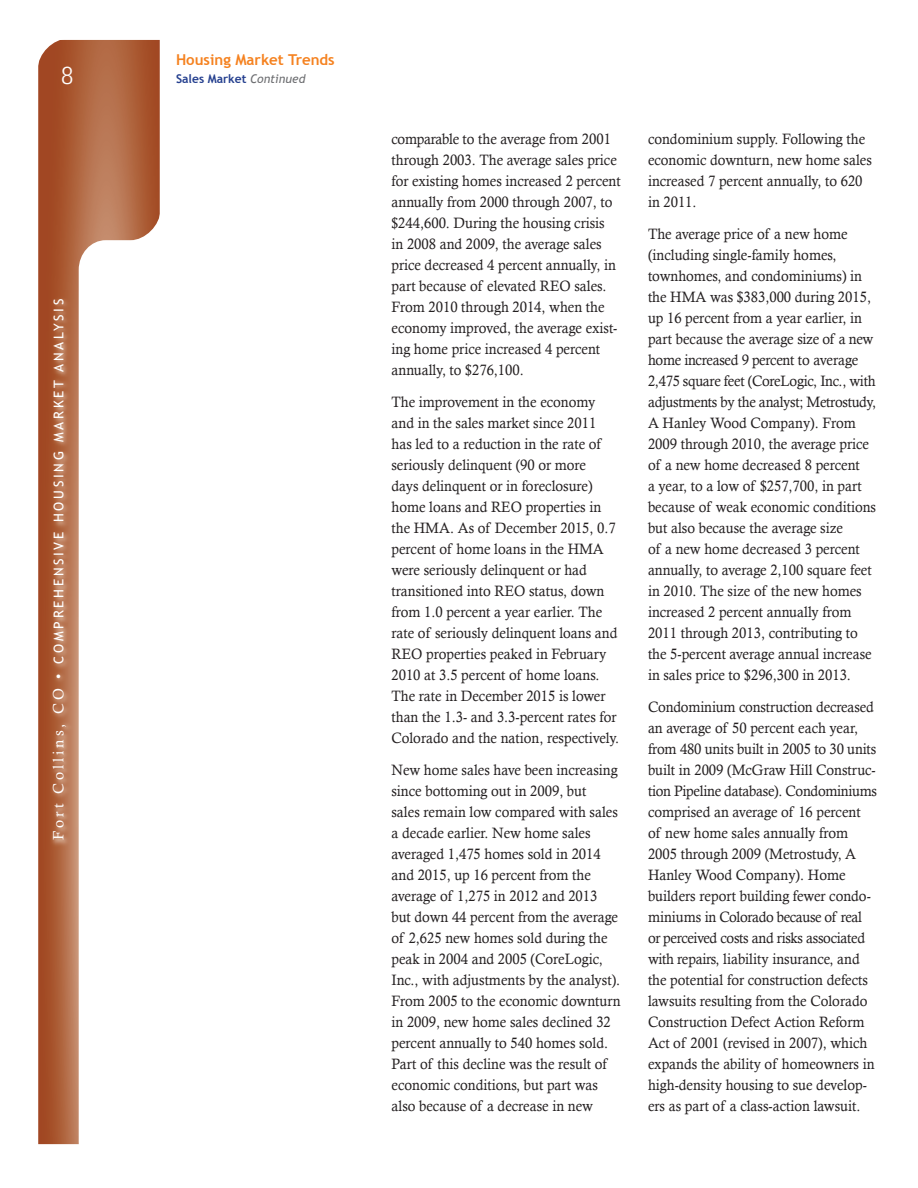
<style>
.page{position:relative;width:918px;height:1188px;background:#fff}
.page>*{position:absolute;margin:0;border:0;box-sizing:border-box;transform-origin:0 0}
.t1{font:300 27px "Rotis Sans Serif";color:#fff}
.t2{font:15px/21px "Calisto";color:#231f20;scale:.95 1}
.t3{font:700 15px "Trebuchet MS";color:#f58220}
.t4{font:13.5px "Trebuchet MS";letter-spacing:.2em;color:#fff}
.t5{font:700 12px "Trebuchet MS";color:#25408f}
.s1{font-family:"Calisto";font-size:15px}
.s2{font-weight:400;font-style:italic;color:#6d6e71}
</style>
<div class="page">
<svg style="left:38px;top:40px;width:122px;height:1104px;background:#af6440"></svg>
<svg style="left:79px;top:240px;width:81px;height:904px"></svg>
<svg style="left:38px;top:39px;width:30px;height:30px"></svg>
<svg style="left:130px;top:210px;width:30px;height:36px"></svg>
<img style="left:46px;top:290px;width:31px;height:560px">
<h1 class="t1" style="left:61px;top:60px;width:14px">8</h1>
<p class="t4" style="left:51px;top:840px;width:543px;rotate:-90deg"><span class="s1">Fort Collins, CO •</span> COMPREHENSIVE HOUSING MARKET ANALYSIS</p>
<p class="t3" style="left:176px;top:50px;width:160px">Housing Market Trends</p>
<p class="t5" style="left:176px;top:71px;width:131px">Sales Market <span class="s2">Continued</span></p>
<p class="t2" style="left:392px;top:128px;width:243px">comparable to the average from 2001 through 2003. The average sales price for existing homes increased 2 percent annually from 2000 through 2007, to $244,600. During the housing crisis<br>in 2008 and 2009, the average sales price decreased 4 percent annually, in part because of elevated REO sales.<br>From 2010 through 2014, when the economy improved, the average exist&shy;ing home price increased 4 percent annually, to $276,100.</p>
<p class="t2" style="left:392px;top:391px;width:241px">The improvement in the economy and in the sales market since 2011 has led to a reduction in the rate of seriously delinquent (90 or more<br>days delinquent or in foreclosure) home loans and REO properties in the HMA. As of December 2015, 0.7 percent of home loans in the HMA were seriously delinquent or had transitioned into REO status, down from 1.0 percent a year earlier. The rate of seriously delinquent loans and REO properties peaked in February 2010 at 3.5 percent of home loans.<br>The rate in December 2015 is lower than the 1.3- and 3.3-percent rates for Colorado and the nation, respectively.</p>
<p class="t2" style="left:392px;top:759px;width:243px">New home sales have been increasing since bottoming out in 2009, but<br>sales remain low compared with sales a decade earlier. New home sales averaged 1,475 homes sold in 2014 and 2015, up 16 percent from the average of 1,275 in 2012 and 2013<br>but down 44 percent from the average of 2,625 new homes sold during the peak in 2004 and 2005 (CoreLogic, Inc., with adjustments by the analyst).<br>From 2005 to the economic downturn in 2009, new home sales declined 32 percent annually to 540 homes sold.<br>Part of this decline was the result of economic conditions, but part was also because of a decrease in new</p>
<p class="t2" style="left:648px;top:128px;width:237px">condominium supply. Following the economic downturn, new home sales increased 7 percent annually, to 620 in 2011.</p>
<p class="t2" style="left:648px;top:223px;width:242px">The average price of a new home (including single-family homes, townhomes, and condominiums) in the HMA was $383,000 during 2015, up 16 percent from a year earlier, in part because the average size of a new home increased 9 percent to average 2,475 square feet (CoreLogic, Inc., with adjustments by the analyst; Metrostudy, A Hanley Wood Company). From 2009 through 2010, the average price of a new home decreased 8 percent<br>a year, to a low of $257,700, in part because of weak economic conditions but also because the average size<br>of a new home decreased 3 percent annually, to average 2,100 square feet in 2010. The size of the new homes increased 2 percent annually from 2011 through 2013, contributing to the 5-percent average annual increase in sales price to $296,300 in 2013.</p>
<p class="t2" style="left:648px;top:696px;width:243px">Condominium construction decreased an average of 50 percent each year, from 480 units built in 2005 to 30 units built in 2009 (McGraw Hill Construc&shy;tion Pipeline database). Condominiums comprised an average of 16 percent<br>of new home sales annually from 2005 through 2009 (Metrostudy, A Hanley Wood Company). Home builders report building fewer condo&shy;miniums in Colorado because of real or perceived costs and risks associated with repairs, liability insurance, and the potential for construction defects lawsuits resulting from the Colorado Construction Defect Action Reform Act of 2001 (revised in 2007), which expands the ability of homeowners in high-density housing to sue develop&shy;ers as part of a class-action lawsuit.</p>
</div>
